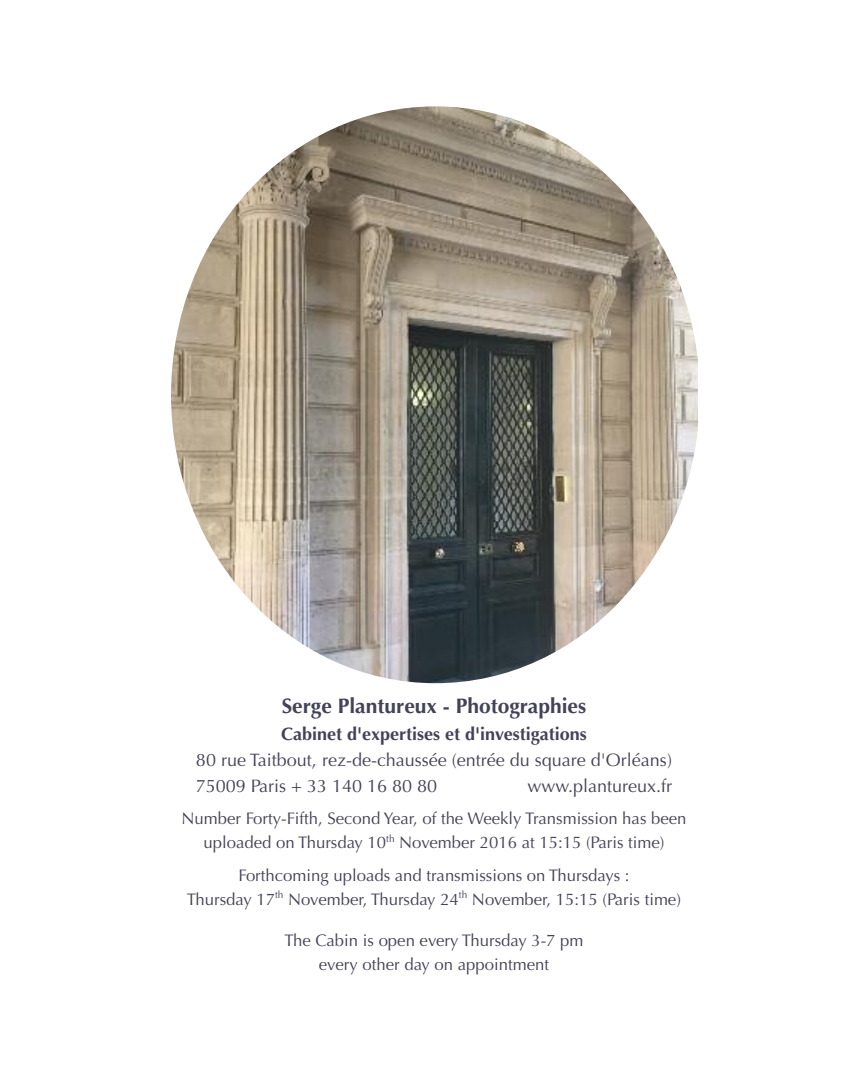
<style>
.page{position:relative;width:868px;height:1085px;background:#fff}
.page>*{position:absolute;margin:0;border:0;box-sizing:border-box;transform-origin:0 0}
.t1{font:700 21px "Optima";color:#434258}
.t2{font:18px/25.7px "Optima";color:#434258}
.t3{font:700 18px "Optima";color:#434258}
.t4{font:16.8px/23.9px "Optima";color:#434258;text-align:center}
</style>
<div class="page">
<img style="left:171px;top:106px;width:526px;height:577px">
<p class="t1" style="left:282px;top:693px;width:306px">Serge Plantureux - Photographies</p>
<p class="t3" style="left:281px;top:723px;width:307px">Cabinet d'expertises et d'investigations</p>
<p class="t2" style="left:196px;top:747px;width:477px">80 rue Taitbout, rez-de-chaussée (entrée du square d'Orléans)<br>75009 Paris + 33 140 16 80 80</p>
<p class="t2" style="left:527px;top:772px;width:146px">www.plantureux.fr</p>
<p class="t4" style="left:181px;top:807px;width:506px">Number Forty-Fifth, Second Year, of the Weekly Transmission has been uploaded on Thursday 10<sup>th</sup> November 2016 at 15:15 (Paris time)</p>
<p class="t4" style="left:187px;top:863px;width:495px">Forthcoming uploads and transmissions on Thursdays :<br>Thursday 17<sup>th</sup> November, Thursday 24<sup>th</sup> November, 15:15 (Paris time)</p>
<p class="t4" style="left:284px;top:928px;width:300px">The Cabin is open every Thursday 3-7 pm every other day on appointment</p>
</div>
